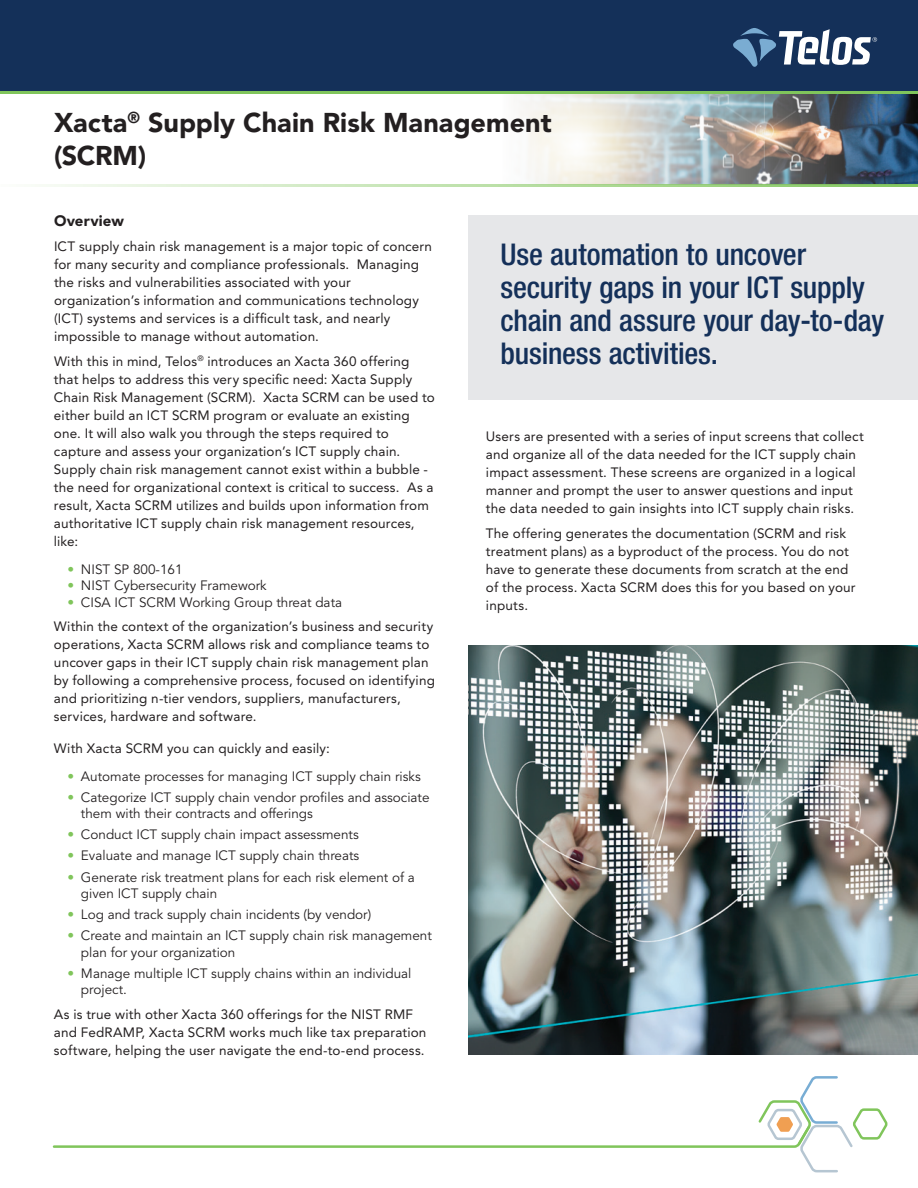
<style>
.page{position:relative;width:918px;height:1188px;background:#fff}
.page>*{position:absolute;margin:0;border:0;box-sizing:border-box;transform-origin:0 0}
.t1{font:500 condensed 30px/33px "Helvetica Neue";letter-spacing:-.005em;color:#143059}
.t2{font:900 27px/33px "Avenir";letter-spacing:.005em;color:#231f20}
.t3{font:900 15px "Avenir";letter-spacing:.015em;color:#231f20}
.t4{font:13.5px/18px "Avenir";letter-spacing:.01em;color:#231f20}
.t5{font:13.5px/16.5px "Avenir";color:#231f20}
.s1{color:#80c55b}
.s2{font-style:inherit}
</style>
<div class="page">
<img style="left:502px;top:94px;width:416px;height:91px">
<div style="left:0;top:0;width:918px;height:91px;background:#143059"></div>
<svg style="left:733px;top:28px;width:144px;height:39px"></svg>
<hr style="left:0;top:91px;width:918px;height:3px;background:#80c55b">
<hr style="left:0;top:185px;width:918px;height:2px;background:#80c55b">
<div style="left:468px;top:215px;width:450px;height:184px;background:#e6e7e9"></div>
<svg style="left:52px;top:1076px;width:836px;height:97px"></svg>
<img style="left:468px;top:646px;width:450px;height:408px">
<h2 class="t2" style="left:54px;top:106px;width:499px">Xacta<sup>®</sup> Supply Chain Risk Management (SCRM)</h2>
<p class="t3" style="left:54px;top:212px;width:71px">Overview</p>
<p class="t4" style="left:54px;top:237px;width:380px">ICT supply chain risk management is a major topic of concern for many security and compliance professionals. Managing the risks and vulnerabilities associated with your organization’s information and communications technology (ICT) systems and services is a difficult task, and nearly impossible to manage without automation.</p>
<p class="t4" style="left:54px;top:352px;width:382px">With this in mind, Telos<sup>®</sup> introduces an Xacta 360 offering that helps to address this very specific need: Xacta Supply Chain Risk Management (SCRM). Xacta SCRM can be used to either build an ICT SCRM program or evaluate an existing one. It will also walk you through the steps required to capture and assess your organization’s ICT supply chain.<br>Supply chain risk management cannot exist within a bubble - the need for organizational context is critical to success. As a result, Xacta SCRM utilizes and builds upon information from authoritative ICT supply chain risk management resources, like:</p>
<p class="t5" style="left:67px;top:561px;width:117px"><span class="s1">•</span> NIST SP 800-161</p>
<p class="t5" style="left:67px;top:578px;width:201px"><span class="s1">•</span> NIST Cybersecurity Framework</p>
<p class="t4" style="left:54px;top:590px;width:381px;line-height:24.8px;text-indent:14px"><span class="s1">•</span> <span class="s2">CISA ICT SCRM Working Group threat data<br></span>Within the context of the organization’s business and security</p>
<p class="t4" style="left:54px;top:636px;width:382px">operations, Xacta SCRM allows risk and compliance teams to uncover gaps in their ICT supply chain risk management plan by following a comprehensive process, focused on identifying and prioritizing n-tier vendors, suppliers, manufacturers, services, hardware and software.</p>
<p class="t4" style="left:54px;top:739px;width:277px">With Xacta SCRM you can quickly and easily:</p>
<p class="t5" style="left:67px;top:768px;width:355px"><span class="s1">•</span> Automate processes for managing ICT supply chain risks</p>
<p class="t5" style="left:81px;top:789px;width:350px;text-indent:-14px"><span class="s1">•</span> Categorize ICT supply chain vendor profiles and associate them with their contracts and offerings</p>
<p class="t5" style="left:67px;top:827px;width:293px"><span class="s1">•</span> Conduct ICT supply chain impact assessments</p>
<p class="t5" style="left:67px;top:848px;width:293px"><span class="s1">•</span> Evaluate and manage ICT supply chain threats</p>
<p class="t5" style="left:81px;top:869px;width:335px;text-indent:-14px"><span class="s1">•</span> Generate risk treatment plans for each risk element of a given ICT supply chain</p>
<p class="t5" style="left:67px;top:907px;width:305px"><span class="s1">•</span> Log and track supply chain incidents (by vendor)</p>
<p class="t5" style="left:81px;top:928px;width:352px;text-indent:-14px"><span class="s1">•</span> Create and maintain an ICT supply chain risk management plan for your organization</p>
<p class="t5" style="left:81px;top:965px;width:332px;text-indent:-14px"><span class="s1">•</span> Manage multiple ICT supply chains within an individual project.</p>
<p class="t4" style="left:54px;top:1005px;width:374px">As is true with other Xacta 360 offerings for the NIST RMF and FedRAMP, Xacta SCRM works much like tax preparation software, helping the user navigate the end-to-end process.</p>
<h1 class="t1" style="left:500px;top:238px;width:385px">Use automation to uncover security gaps in your ICT supply chain and assure your day-to-day business activities.</h1>
<p class="t4" style="left:486px;top:427px;width:380px">Users are presented with a series of input screens that collect and organize all of the data needed for the ICT supply chain impact assessment. These screens are organized in a logical manner and prompt the user to answer questions and input the data needed to gain insights into ICT supply chain risks.</p>
<p class="t4" style="left:486px;top:524px;width:371px">The offering generates the documentation (SCRM and risk treatment plans) as a byproduct of the process. You do not have to generate these documents from scratch at the end of the process. Xacta SCRM does this for you based on your inputs.</p>
</div>
